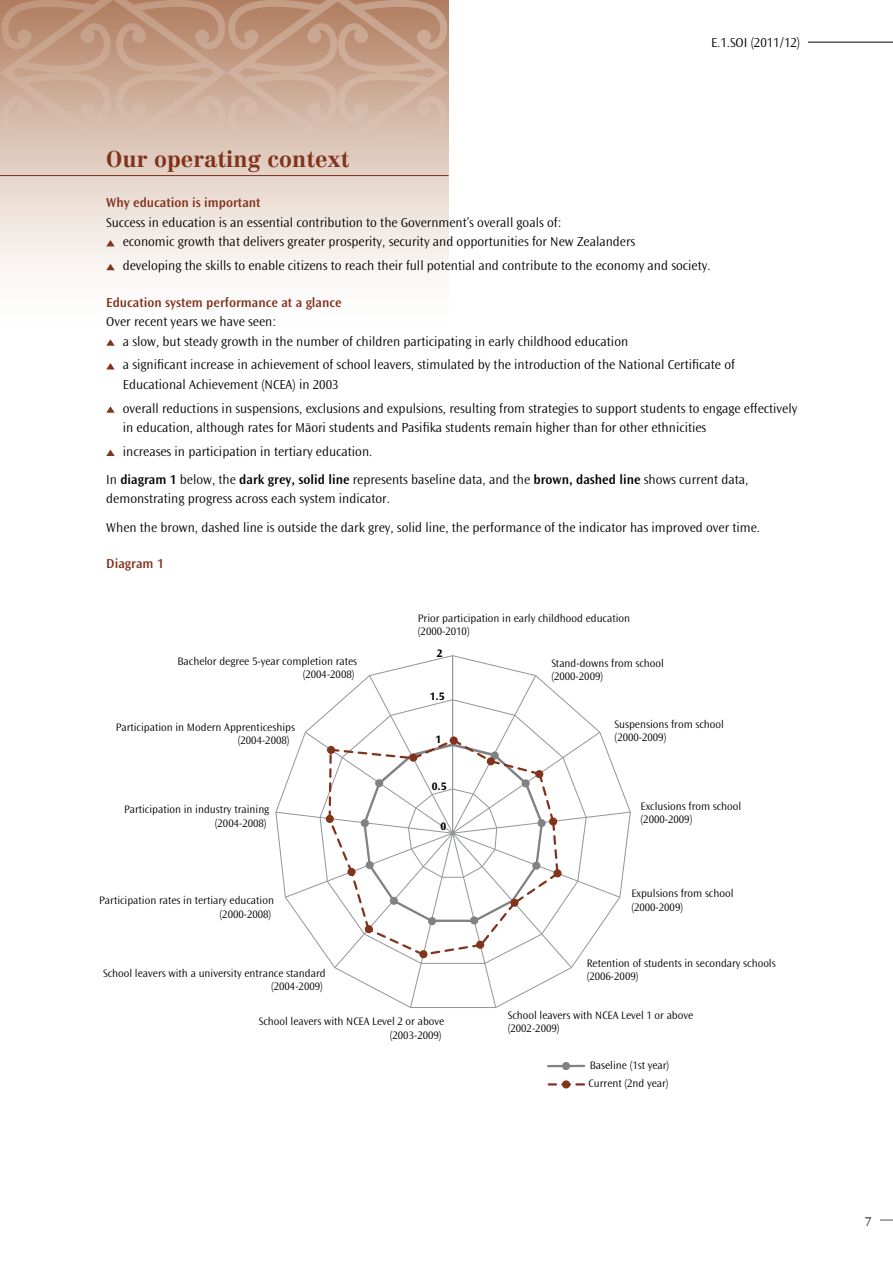
<style>
.page{position:relative;width:893px;height:1263px;background:#fff}
.page>*{position:absolute;margin:0;border:0;box-sizing:border-box;transform-origin:0 0}
.H1__right{font:700 22.5px "Centennial";color:#81331c}
.Body_bullet{font:300 13.5px/19.5px "Ocean Sans Maori";color:#000}
.Body{font:300 13.5px/19.5px "Ocean Sans Maori";color:#000}
.Body_Bullet__last{font:300 13.5px "Ocean Sans Maori";color:#000}
.body_before_bullets{font:300 13.5px "Ocean Sans Maori";color:#000}
.Heading_3{font:600 13.5px "Ocean Sans Maori";color:#81331c}
.t1{font:13.5px "Ocean Sans Maori";color:#000}
.t2{font:600 13.5px "Ocean Sans Maori";color:#58585a}
.Diagram{font:11.25px/13.5px "Ocean Sans Maori";color:#000}
.Diagram-2{font:700 11.25px "Ocean Sans Maori";color:#000}
.s1{font-weight:600}
</style>
<div class="page">
<hr style="left:808px;top:42px;width:85px;height:1px;background:#000">
<svg style="left:880px;top:1220px;width:13px;height:1px"></svg>
<svg style="left:0;top:146px;width:449px;height:129px;background:#ece1d9"></svg>
<svg style="left:0;top:0;width:449px;height:146px;background:#c9a691"></svg>
<hr style="left:0;top:175px;width:449px;height:1px;background:#81331c">
<svg style="left:106px;top:240px;width:9px;height:6px"></svg>
<svg style="left:106px;top:264px;width:9px;height:6px"></svg>
<svg style="left:106px;top:339px;width:9px;height:7px"></svg>
<svg style="left:106px;top:363px;width:9px;height:6px"></svg>
<svg style="left:106px;top:406px;width:9px;height:7px"></svg>
<svg style="left:106px;top:450px;width:9px;height:6px"></svg>
<svg style="left:275px;top:655px;width:356px;height:353px"></svg>
<svg style="left:327px;top:737px;width:234px;height:220px"></svg>
<div style="left:375px;top:779px;width:8px;height:8px;background:#808285;border-radius:50%"></div>
<div style="left:361px;top:819px;width:8px;height:8px;background:#808285;border-radius:50%"></div>
<div style="left:366px;top:861px;width:8px;height:8px;background:#808285;border-radius:50%"></div>
<div style="left:390px;top:897px;width:8px;height:8px;background:#808285;border-radius:50%"></div>
<div style="left:428px;top:917px;width:8px;height:8px;background:#808285;border-radius:50%"></div>
<div style="left:470px;top:916px;width:8px;height:8px;background:#808285;border-radius:50%"></div>
<div style="left:532px;top:861px;width:8px;height:9px;background:#808285;border-radius:50%"></div>
<div style="left:537px;top:819px;width:9px;height:8px;background:#808285;border-radius:50%"></div>
<div style="left:522px;top:779px;width:8px;height:8px;background:#808285;border-radius:50%"></div>
<div style="left:491px;top:751px;width:8px;height:9px;background:#808285;border-radius:50%"></div>
<div style="left:327px;top:746px;width:8px;height:8px;background:#81331c;border-radius:50%"></div>
<div style="left:409px;top:754px;width:8px;height:8px;background:#81331c;border-radius:50%"></div>
<div style="left:450px;top:736px;width:8px;height:8px;background:#81331c;border-radius:50%"></div>
<div style="left:487px;top:757px;width:8px;height:8px;background:#81331c;border-radius:50%"></div>
<div style="left:535px;top:770px;width:8px;height:8px;background:#81331c;border-radius:50%"></div>
<div style="left:549px;top:817px;width:8px;height:9px;background:#81331c;border-radius:50%"></div>
<div style="left:553px;top:869px;width:9px;height:8px;background:#81331c;border-radius:50%"></div>
<div style="left:510px;top:899px;width:8px;height:8px;background:#81331c;border-radius:50%"></div>
<div style="left:476px;top:941px;width:8px;height:8px;background:#81331c;border-radius:50%"></div>
<div style="left:562px;top:1062px;width:8px;height:8px;background:#808285;border-radius:50%"></div>
<div style="left:562px;top:1080px;width:8px;height:8px;background:#81331c;border-radius:50%"></div>
<div style="left:419px;top:950px;width:8px;height:8px;background:#81331c;border-radius:50%"></div>
<div style="left:365px;top:925px;width:8px;height:8px;background:#81331c;border-radius:50%"></div>
<div style="left:326px;top:815px;width:8px;height:8px;background:#81331c;border-radius:50%"></div>
<div style="left:347px;top:868px;width:9px;height:8px;background:#81331c;border-radius:50%"></div>
<hr style="left:548px;top:1065px;width:36px;height:2px;background:#808285">
<svg style="left:549px;top:1083px;width:35px;height:2px"></svg>
<p class="t1" style="left:711px;top:35px;width:91px">E.1.SOI (2011/12)</p>
<p class="H1__right" style="left:106px;top:145px;width:245px">Our operating context</p>
<p class="Heading_3" style="left:106px;top:195px;width:156px">Why education is important</p>
<p class="body_before_bullets" style="left:106px;top:215px;width:457px">Success in education is an essential contribution to the Government’s overall goals of:</p>
<p class="Body_bullet" style="left:123px;top:232px;width:514px">economic growth that delivers greater prosperity, security and opportunities for New Zealanders</p>
<p class="Body_Bullet__last" style="left:123px;top:258px;width:589px">developing the skills to enable citizens to reach their full potential and contribute to the economy and society.</p>
<p class="Heading_3" style="left:106px;top:295px;width:237px">Education system performance at a glance</p>
<p class="body_before_bullets" style="left:106px;top:314px;width:171px">Over recent years we have seen:</p>
<p class="Body_bullet" style="left:123px;top:332px;width:507px">a slow, but steady growth in the number of children participating in early childhood education</p>
<p class="Body_bullet" style="left:123px;top:355px;width:614px">a significant increase in achievement of school leavers, stimulated by the introduction of the National Certificate of<br>Educational Achievement (NCEA) in 2003</p>
<p class="Body_bullet" style="left:123px;top:399px;width:676px">overall reductions in suspensions, exclusions and expulsions, resulting from strategies to support students to engage effectively in education, although rates for Mäori students and Pasifika students remain higher than for other ethnicities</p>
<p class="Body_Bullet__last" style="left:123px;top:444px;width:251px">increases in participation in tertiary education.</p>
<p class="Body" style="left:106px;top:470px;width:644px">In <span class="s1">diagram 1</span> below, the <span class="s1">dark grey, solid line</span> represents baseline data, and the <span class="s1">brown, dashed line</span> shows current data, demonstrating progress across each system indicator.</p>
<p class="Body" style="left:106px;top:517px;width:655px">When the brown, dashed line is outside the dark grey, solid line, the performance of the indicator has improved over time.</p>
<p class="Heading_3" style="left:106px;top:556px;width:59px">Diagram 1</p>
<p class="Diagram" style="left:418px;top:611px;width:214px">Prior participation in early childhood education (2000-2010)</p>
<p class="Diagram-2" style="left:437px;top:647px;width:7px">2</p>
<p class="Diagram" style="left:177px;top:654px;width:181px;text-align:right">Bachelor degree 5-year completion rates (2004-2008)</p>
<p class="Diagram" style="left:551px;top:656px;width:114px">Stand-downs from school (2000-2009)</p>
<p class="Diagram" style="left:615px;top:717px;width:111px">Suspensions from school (2000-2009)</p>
<p class="Diagram-2" style="left:430px;top:690px;width:16px">1.5</p>
<p class="Diagram" style="left:238px;top:721px;width:59px;text-indent:-122px">Participation in Modern Apprenticeships (2004-2008)</p>
<p class="Diagram-2" style="left:435px;top:733px;width:7px">1</p>
<p class="Diagram" style="left:124px;top:803px;width:147px;text-align:right">Participation in industry training (2004-2008)</p>
<p class="Diagram" style="left:99px;top:894px;width:176px;text-align:right">Participation rates in tertiary education (2000-2008)</p>
<p class="Diagram-2" style="left:432px;top:779px;width:16px">0.5</p>
<p class="Diagram-2" style="left:440px;top:820px;width:7px">0</p>
<p class="Diagram" style="left:641px;top:799px;width:102px">Exclusions from school (2000-2009)</p>
<p class="Diagram" style="left:631px;top:887px;width:104px">Expulsions from school (2000-2009)</p>
<p class="Diagram" style="left:103px;top:966px;width:224px;text-align:right">School leavers with a university entrance standard (2004-2009)</p>
<p class="Diagram" style="left:587px;top:957px;width:190px">Retention of students in secondary schools (2006-2009)</p>
<p class="Diagram" style="left:259px;top:1015px;width:187px;text-align:right">School leavers with NCEA Level 2 or above (2003-2009)</p>
<p class="Diagram" style="left:508px;top:1008px;width:187px">School leavers with NCEA Level 1 or above (2002-2009)</p>
<p class="Diagram" style="left:590px;top:1059px;width:81px">Baseline (1st year)</p>
<p class="Diagram" style="left:589px;top:1076px;width:82px">Current (2nd year)</p>
<p class="t2" style="left:865px;top:1213px;width:8px">7</p>
</div>
